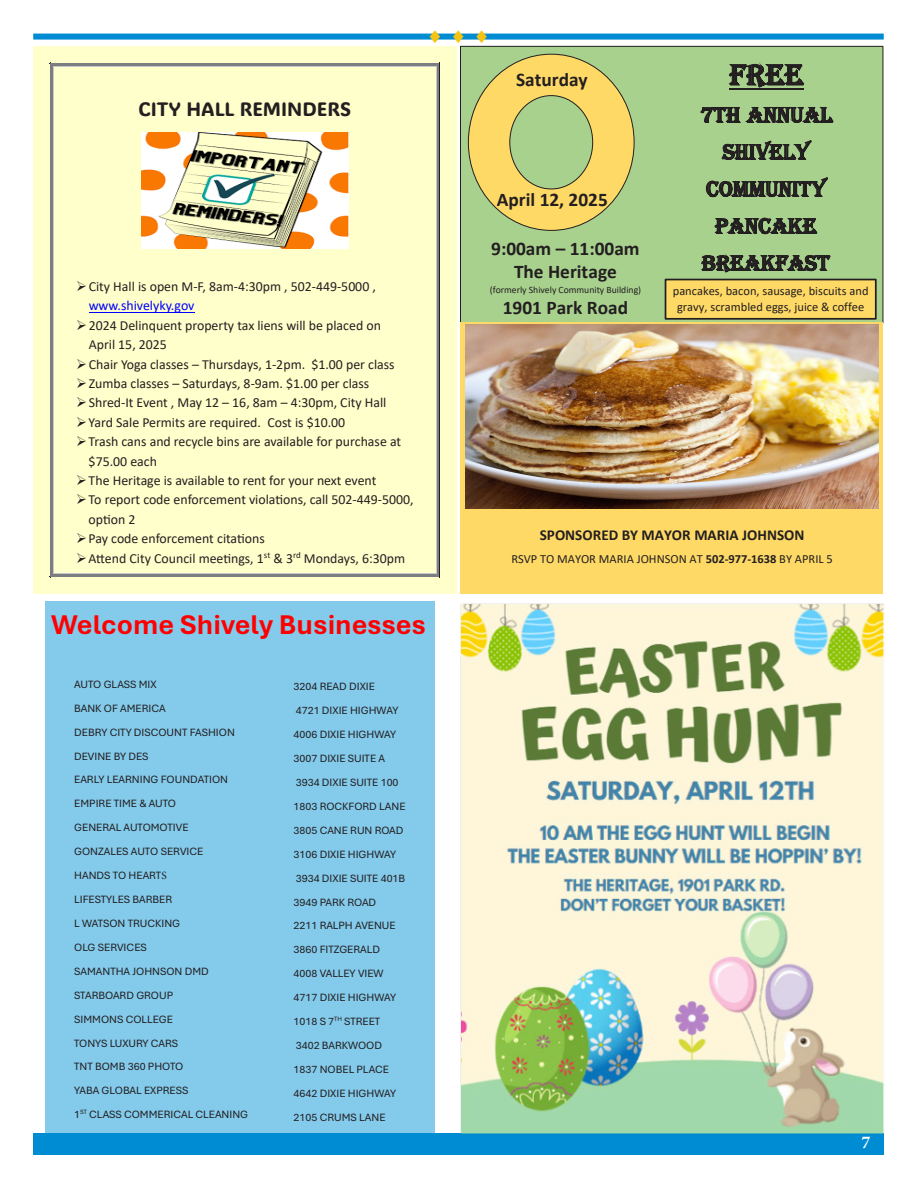
<style>
.page{position:relative;width:918px;height:1188px;background:#fff}
.page>*{position:absolute;margin:0;border:0;box-sizing:border-box;transform-origin:0 0}
.t1{font:30.45px "Algerian";color:#231f20}
.t2{font:700 28.5px "Aptos";color:#f00}
.t3{font:22.2px/37px "Algerian";color:#231f20;text-align:center}
.t4{font:700 19.35px/23.7px "Calibri";color:#231f20;text-align:center}
.t5{font:19.35px "AD La M Display";color:#231f20}
.t6{font:700 18px "Minion Pro";color:#fff}
.t7{font:700 15.15px "Calibri";color:#231f20}
.t8{font:15px "Dingbats One";color:#f5c412;scale:.8 1}
.t9{font:13.8px/19.4px "Calibri";color:#231f20}
.t10{font:12.45px/16.2px "Calibri";color:#231f20;text-align:center}
.t11{font:11.1px/23.9px "Aptos";color:#231f20}
.t12{font:9.75px "Calibri";color:#231f20}
.s1{color:#00f}
.s2{font-weight:700}
.s3{font-family:"Minion Pro"}
</style>
<div class="page">
<div style="left:34px;top:1133px;width:850px;height:21px;background:#008cd2"></div>
<div style="left:33px;top:34px;width:851px;height:6px;background:#008cd2"></div>
<div style="left:33px;top:46px;width:423px;height:548px;background:#ffc"></div>
<img style="left:141px;top:132px;width:207px;height:117px">
<hr style="left:89px;top:312px;width:106px;height:1px;background:#00f">
<svg style="left:50px;top:63px;width:4px;height:4px"></svg>
<hr style="left:54px;top:63px;width:382px;height:1px;background:#231f20">
<hr style="left:54px;top:64px;width:382px;height:2px;background:#7b7d80">
<hr style="left:54px;top:66px;width:382px;height:1px;background:#c7c8ca">
<svg style="left:436px;top:63px;width:4px;height:4px"></svg>
<hr style="left:50px;top:67px;width:1px;height:506px;background:#231f20">
<hr style="left:51px;top:67px;width:2px;height:506px;background:#7b7d80">
<hr style="left:53px;top:67px;width:1px;height:506px;background:#c7c8ca">
<hr style="left:439px;top:67px;width:1px;height:506px;background:#231f20">
<hr style="left:437px;top:67px;width:2px;height:506px;background:#7b7d80">
<hr style="left:436px;top:67px;width:1px;height:506px;background:#c7c8ca">
<svg style="left:50px;top:573px;width:4px;height:4px"></svg>
<hr style="left:54px;top:576px;width:382px;height:1px;background:#231f20">
<hr style="left:54px;top:574px;width:382px;height:2px;background:#7b7d80">
<hr style="left:54px;top:573px;width:382px;height:1px;background:#c7c8ca">
<svg style="left:436px;top:573px;width:4px;height:4px"></svg>
<div style="left:460px;top:46px;width:423px;height:277px;background:#a9d18e"></div>
<div style="left:460px;top:46px;width:423px;height:277px;border:1px solid #231f20"></div>
<hr style="left:729px;top:89px;width:74px;height:1px;background:#231f20">
<div style="left:460px;top:322px;width:423px;height:272px;background:#ffd966"></div>
<img style="left:466px;top:325px;width:412px;height:183px">
<svg style="left:468px;top:53px;width:167px;height:178px"></svg>
<div style="left:666px;top:280px;width:210px;height:39px;background:#ffd966"></div>
<div style="left:665px;top:279px;width:212px;height:41px;border:2px solid #231f20"></div>
<div style="left:45px;top:601px;width:389px;height:532px;background:#83caeb"></div>
<img style="left:460px;top:603px;width:424px;height:531px">
<p class="t5" style="left:138px;top:97px;width:214px">CITY HALL REMINDERS</p>
<p class="t9" style="left:89px;top:276px;width:289px;text-indent:-12px">➢City Hall is open M-F, 8am-4:30pm , 502-449-5000 , <span class="s1">www.shivelyky.gov</span></p>
<p class="t9" style="left:89px;top:315px;width:294px;text-indent:-12px">➢2024 Delinquent property tax liens will be placed on<br>April 15, 2025</p>
<p class="t9" style="left:76px;top:354px;width:320px">➢Chair Yoga classes – Thursdays, 1-2pm. $1.00 per class</p>
<p class="t9" style="left:76px;top:373px;width:295px">➢Zumba classes – Saturdays, 8-9am. $1.00 per class</p>
<p class="t9" style="left:76px;top:393px;width:312px">➢Shred-It Event , May 12 – 16, 8am – 4:30pm, City Hall</p>
<p class="t9" style="left:76px;top:412px;width:271px">➢Yard Sale Permits are required. Cost is $10.00</p>
<p class="t9" style="left:89px;top:432px;width:314px;text-indent:-12px">➢Trash cans and recycle bins are available for purchase at $75.00 each</p>
<p class="t9" style="left:76px;top:470px;width:302px">➢The Heritage is available to rent for your next event</p>
<p class="t9" style="left:89px;top:490px;width:326px;text-indent:-12px">➢To report code enforcement violations, call 502-449-5000, option 2</p>
<p class="t9" style="left:76px;top:529px;width:190px">➢Pay code enforcement citations</p>
<p class="t9" style="left:76px;top:548px;width:330px">➢Attend City Council meetings, 1<sup>st</sup> &amp; 3<sup>rd</sup> Mondays, 6:30pm</p>
<p class="t8" style="left:430px;top:29px;width:73px">◆ ◆ ◆</p>
<p class="t4" style="left:516px;top:67px;width:73px">Saturday</p>
<p class="t4" style="left:497px;top:188px;width:112px">April 12, 2025</p>
<p class="t4" style="left:491px;top:236px;width:150px">9:00am – 11:00am<br>The Heritage</p>
<p class="t12" style="left:490px;top:283px;width:153px">(formerly Shively Community Building)</p>
<p class="t4" style="left:503px;top:295px;width:127px">1901 Park Road</p>
<p class="t1" style="left:729px;top:58px;width:76px">FREE</p>
<p class="t3" style="left:700px;top:97px;width:134px">7TH ANNUAL<br>SHIVELY<br>COMMUNITY<br>PANCAKE<br>BREAKFAST</p>
<p class="t10" style="left:673px;top:282px;width:197px">pancakes, bacon, sausage, biscuits and gravy, scrambled eggs, juice &amp; coffee</p>
<p class="t7" style="left:540px;top:525px;width:266px">SPONSORED BY MAYOR MARIA JOHNSON</p>
<p class="t10" style="left:511px;top:551px;width:323px">RSVP TO MAYOR MARIA JOHNSON AT <span class="s2">502-977-1638</span> BY APRIL 5</p>
<p class="t2" style="left:51px;top:605px;width:377px">Welcome Shively Businesses</p>
<p class="t11" style="left:74px;top:672px;width:175px">AUTO GLASS MIX<br>BANK OF AMERICA<br>DEBRY CITY DISCOUNT FASHION<br>DEVINE BY DES<br>EARLY LEARNING FOUNDATION<br>EMPIRE TIME &amp; AUTO<br>GENERAL AUTOMOTIVE<br>GONZALES AUTO SERVICE<br>HANDS TO HEART<span class="s3">S<br></span>LIFESTYLES BARBER<br>L WATSON TRUCKING<br>OLG SERVICES<br>SAMANTHA JOHNSON DMD<br>STARBOARD GROUP<br>SIMMONS COLLEGE<br>TONYS LUXURY CARS<br>TNT BOMB 360 PHOTO<br>YABA GLOBAL EXPRESS<br>1<sup>ST</sup> CLASS COMMERICAL CLEANING</p>
<p class="t11" style="left:294px;top:674px;width:113px">3204 READ DIXIE<br>4721 DIXIE HIGHWAY<br>4006 DIXIE HIGHWAY<br>3007 DIXIE SUITE A<br>3934 DIXIE SUITE 100<br>1803 ROCKFORD LANE<br>3805 CANE RUN ROAD<br>3106 DIXIE HIGHWAY<br>3934 DIXIE SUITE 401B<br>3949 PARK ROAD<br>2211 RALPH AVENUE<br>3860 FITZGERALD<br>4008 VALLEY VIEW<br>4717 DIXIE HIGHWAY<br>1018 S 7<sup>TH</sup> STREET<br>3402 BARKWOOD<br>1837 NOBEL PLACE<br>4642 DIXIE HIGHWAY</p>
<p class="t11" style="left:294px;top:1105px;width:93px">2105 CRUMS LANE</p>
<h3 class="t6" style="left:862px;top:1130px;width:10px">7</h3>
</div>
